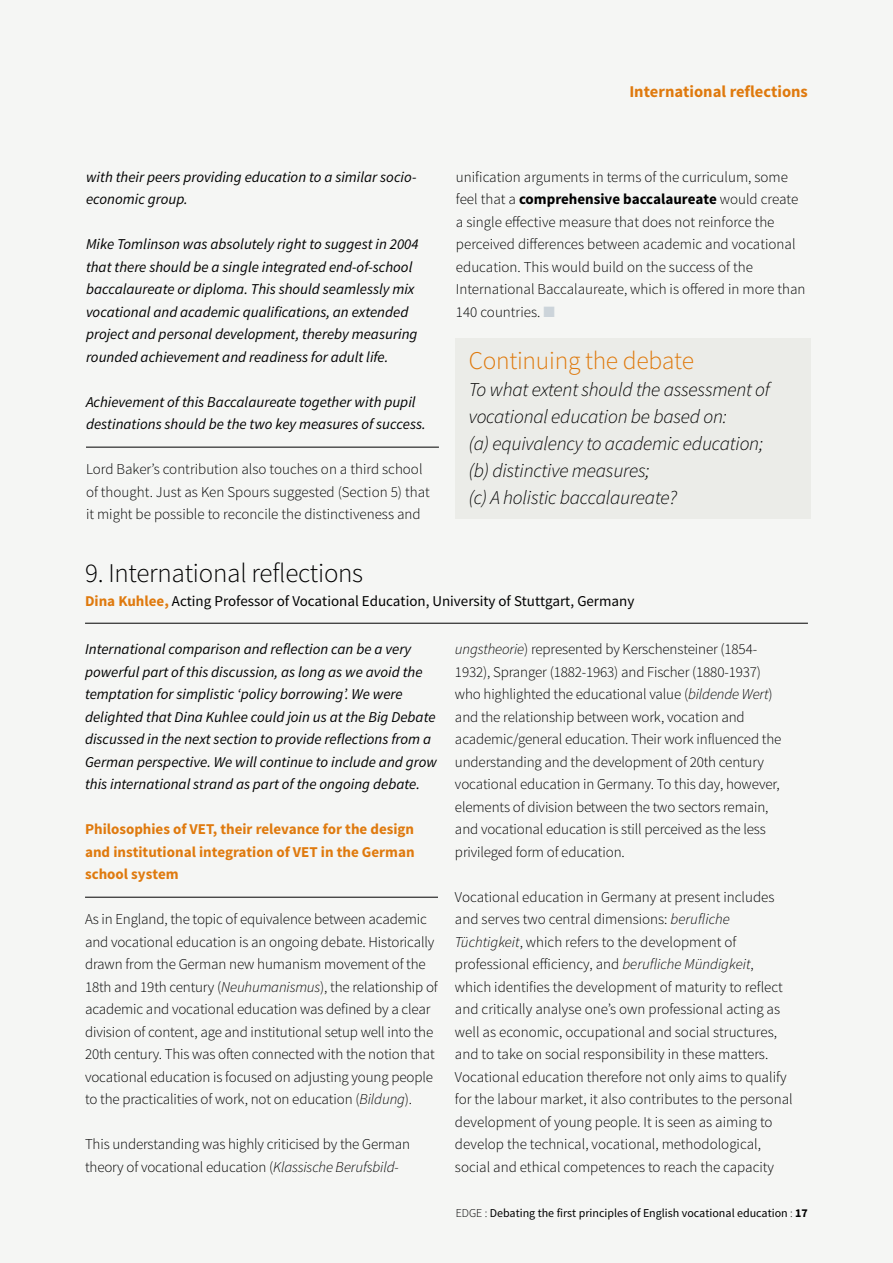
<style>
.page{position:relative;width:893px;height:1263px;background:#f5f6f4}
.page>*{position:absolute;margin:0;border:0;box-sizing:border-box;transform-origin:0 0}
.t1{font:300 27px "Source Sans Pro";letter-spacing:-.01em;color:#000}
.t2{font:300 25.5px "Source Sans Pro";letter-spacing:-.01em;color:#df7a0e}
.t3{font:italic 300 19.5px/27px "Source Sans Pro";letter-spacing:-.01em;color:#000}
.t4{font:700 16.5px "Source Sans Pro";color:#df7a0e}
.t5{font:300 15px/22.5px "Source Sans Pro";letter-spacing:-.01em;color:#000}
.t6{font:italic 15px/22.5px "Source Sans Pro";color:#000}
.t7{font:700 15px/22.5px "Source Sans Pro";color:#df7a0e;text-align:justify}
.t8{font:15px "Source Sans Pro";color:#000}
.t9{font:12px "Source Sans Pro";color:#000}
.s1{font-weight:700}
.s2{color:#ccd4da}
.s3{font-weight:700;color:#df7a0e}
.s4{font-style:italic}
.s5{font-weight:300}
</style>
<div class="page">
<hr style="left:86px;top:447px;width:353px;height:1px;background:#000">
<hr style="left:85px;top:897px;width:353px;height:1px;background:#000">
<hr style="left:85px;top:623px;width:723px;height:1px;background:#000">
<div style="left:456px;top:338px;width:355px;height:180px;background:#ebece8"></div>
<p class="t4" style="left:629px;top:81px;width:180px">International reflections</p>
<p class="t6" style="left:86px;top:165px;width:332px">with their peers providing education to a similar socio&shy;economic group.</p>
<p class="t6" style="left:86px;top:233px;width:334px">Mike Tomlinson was absolutely right to suggest in 2004 that there should be a single integrated end-of-school baccalaureate or diploma. This should seamlessly mix vocational and academic qualifications, an extended project and personal development, thereby measuring rounded achievement and readiness for adult life.</p>
<p class="t6" style="left:86px;top:390px;width:341px">Achievement of this Baccalaureate together with pupil destinations should be the two key measures of success.</p>
<p class="t5" style="left:86px;top:458px;width:345px">Lord Baker’s contribution also touches on a third school of thought. Just as Ken Spours suggested (Section 5) that it might be possible to reconcile the distinctiveness and</p>
<p class="t5" style="left:456px;top:165px;width:351px">unification arguments in terms of the curriculum, some feel that a <span class="s1">comprehensive baccalaureate</span> would create a single effective measure that does not reinforce the perceived differences between academic and vocational education. This would build on the success of the International Baccalaureate, which is offered in more than 140 countries. <span class="s2">■</span></p>
<h2 class="t2" style="left:469px;top:345px;width:227px">Continuing the debate</h2>
<h3 class="t3" style="left:469px;top:376px;width:303px">To what extent should the assessment of vocational education be based on:<br>(a) equivalency to academic education; (b) distinctive measures;<br>(c) A holistic baccalaureate?</h3>
<h1 class="t1" style="left:85px;top:557px;width:280px">9. International reflections</h1>
<p class="t8" style="left:85px;top:592px;width:551px"><span class="s3">Dina Kuhlee,</span> Acting Professor of Vocational Education, University of Stuttgart, Germany</p>
<p class="t6" style="left:85px;top:638px;width:353px">International comparison and reflection can be a very powerful part of this discussion, as long as we avoid the temptation for simplistic ‘policy borrowing’. We were delighted that Dina Kuhlee could join us at the Big Debate discussed in the next section to provide reflections from a German perspective. We will continue to include and grow this international strand as part of the ongoing debate.</p>
<p class="t7" style="left:85px;top:818px;width:331px">Philosophies of VET, their relevance for the design and institutional integration of VET in the German school system</p>
<p class="t5" style="left:85px;top:908px;width:354px">As in England, the topic of equivalence between academic and vocational education is an ongoing debate. Historically drawn from the German new humanism movement of the 18th and 19th century (<span class="s4">Neuhumanismus</span>), the relationship of academic and vocational education was defined by a clear division of content, age and institutional setup well into the 20th century. This was often connected with the notion that vocational education is focused on adjusting young people to the practicalities of work, not on education (<span class="s4">Bildung</span>).</p>
<p class="t5" style="left:85px;top:1133px;width:327px">This understanding was highly criticised by the German theory of vocational education (<span class="s4">Klassische Berufsbild-</span></p>
<p class="t5" style="left:455px;top:638px;width:328px"><span class="s4">ungstheorie</span>) represented by Kerschensteiner (1854- 1932), Spranger (1882-1963) and Fischer (1880-1937) who highlighted the educational value (<span class="s4">bildende Wert</span>) and the relationship between work, vocation and academic/general education. Their work influenced the understanding and the development of 20th century vocational education in Germany. To this day, however, elements of division between the two sectors remain, and vocational education is still perceived as the less privileged form of education.</p>
<p class="t5" style="left:455px;top:885px;width:339px">Vocational education in Germany at present includes and serves two central dimensions: <span class="s4">berufliche Tüchtigkeit</span>, which refers to the development of professional efficiency, and <span class="s4">berufliche Mündigkeit</span>, which identifies the development of maturity to reflect and critically analyse one’s own professional acting as well as economic, occupational and social structures, and to take on social responsibility in these matters.<br>Vocational education therefore not only aims to qualify for the labour market, it also contributes to the personal development of young people. It is seen as aiming to develop the technical, vocational, methodological, social and ethical competences to reach the capacity</p>
<p class="t9" style="left:456px;top:1205px;width:354px"><span class="s5">EDGE :</span> Debating the first principles of English vocational education <span class="s5">:</span> <span class="s1">17</span></p>
</div>
